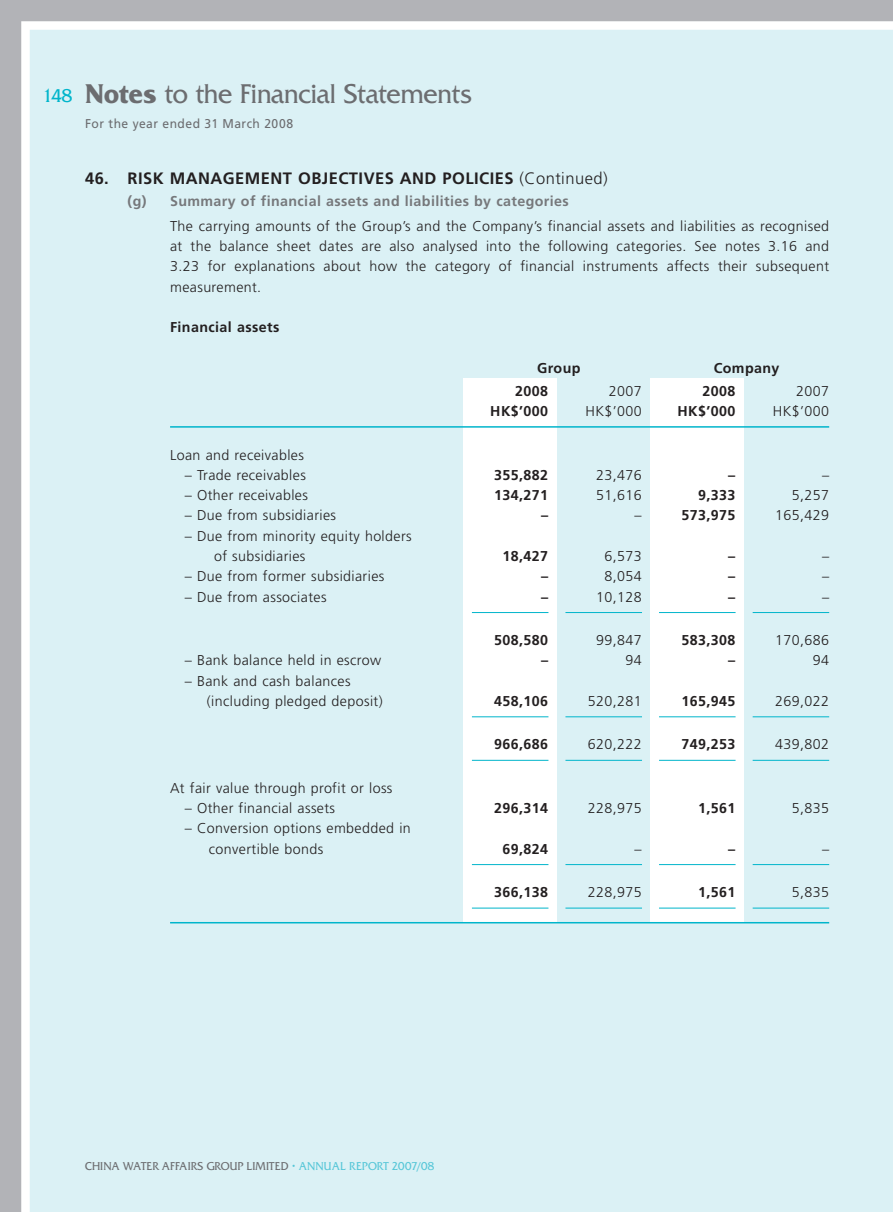
<style>
.page{position:relative;width:893px;height:1212px;background:#dbf1f5}
.page>*{position:absolute;margin:0;border:0;box-sizing:border-box;transform-origin:0 0}
.t1{font:28.5px "Friz Quadrata Std";letter-spacing:-.015em;color:#6c6d70;scale:.95 1}
.t2{font:19.5px "Friz Quadrata Std";color:#00b5cb;scale:.95 1}
.t3{font:700 16.5px "Frutiger LT Std";letter-spacing:.03em;color:#231f20}
.t4{font:300 14.25px/20.2px "Frutiger LT Std";letter-spacing:.03em;color:#231f20}
.t5{font:700 14.25px "Frutiger LT Std";letter-spacing:.03em;color:#231f20}
.t6{font:700 14.25px "Frutiger LT Std";letter-spacing:.03em;color:#76787b}
.t7{font:12.75px "Frutiger LT Std";letter-spacing:.04em;color:#6c6d70;scale:.95 1}
.t8{font:12px "Friz Quadrata Std";letter-spacing:.01em;color:#6c6d70;scale:.95 1}
.s1{font-weight:700}
.s2{font-weight:300}
.s3{color:#58c7d8}
</style>
<div class="page">
<div style="left:463px;top:378px;width:94px;height:544px;background:#fff"></div>
<div style="left:651px;top:378px;width:93px;height:544px;background:#fff"></div>
<hr style="left:170px;top:426px;width:659px;height:2px;background:#00b5cb">
<hr style="left:472px;top:612px;width:76px;height:1px;background:#00b5cb">
<hr style="left:565px;top:612px;width:77px;height:1px;background:#00b5cb">
<hr style="left:659px;top:612px;width:77px;height:1px;background:#00b5cb">
<hr style="left:753px;top:612px;width:76px;height:1px;background:#00b5cb">
<hr style="left:472px;top:716px;width:76px;height:1px;background:#00b5cb">
<hr style="left:565px;top:716px;width:77px;height:1px;background:#00b5cb">
<hr style="left:659px;top:716px;width:77px;height:1px;background:#00b5cb">
<hr style="left:753px;top:716px;width:76px;height:1px;background:#00b5cb">
<hr style="left:472px;top:760px;width:76px;height:1px;background:#00b5cb">
<hr style="left:565px;top:760px;width:77px;height:1px;background:#00b5cb">
<hr style="left:659px;top:760px;width:77px;height:1px;background:#00b5cb">
<hr style="left:753px;top:760px;width:76px;height:1px;background:#00b5cb">
<hr style="left:472px;top:864px;width:76px;height:1px;background:#00b5cb">
<hr style="left:565px;top:864px;width:77px;height:1px;background:#00b5cb">
<hr style="left:659px;top:864px;width:77px;height:1px;background:#00b5cb">
<hr style="left:753px;top:864px;width:76px;height:1px;background:#00b5cb">
<hr style="left:472px;top:908px;width:76px;height:1px;background:#00b5cb">
<hr style="left:565px;top:908px;width:77px;height:1px;background:#00b5cb">
<hr style="left:659px;top:908px;width:77px;height:1px;background:#00b5cb">
<hr style="left:753px;top:908px;width:76px;height:1px;background:#00b5cb">
<hr style="left:170px;top:922px;width:659px;height:1px;background:#00b5cb">
<h2 class="t2" style="left:42px;top:88px;width:33px">148</h2>
<h1 class="t1" style="left:85px;top:83px;width:409px"><span class="s1">Notes</span> to the Financial Statements</h1>
<p class="t7" style="left:85px;top:115px;width:221px">For the year ended 31 March 2008</p>
<p class="t3" style="left:85px;top:168px;width:524px">46. RISK MANAGEMENT OBJECTIVES AND POLICIES <span class="s2">(Continued)</span></p>
<p class="t6" style="left:128px;top:193px;width:443px">(g) Summary of financial assets and liabilities by categories</p>
<p class="t4" style="left:170px;top:217px;width:661px;text-align:justify">The carrying amounts of the Group’s and the Company’s financial assets and liabilities as recognised at the balance sheet dates are also analysed into the following categories. See notes 3.16 and 3.23 for explanations about how the category of financial instruments affects their subsequent measurement.</p>
<p class="t5" style="left:170px;top:319px;width:111px">Financial assets</p>
<p class="t5" style="left:537px;top:359px;width:45px">Group</p>
<p class="t5" style="left:714px;top:359px;width:67px">Company</p>
<p class="t5" style="left:515px;top:382px;width:34px">2008</p>
<p class="t4" style="left:609px;top:382px;width:34px">2007</p>
<p class="t5" style="left:702px;top:382px;width:34px">2008</p>
<p class="t4" style="left:796px;top:382px;width:34px">2007</p>
<p class="t5" style="left:490px;top:403px;width:59px">HK$’000</p>
<p class="t4" style="left:585px;top:403px;width:58px">HK$’000</p>
<p class="t5" style="left:677px;top:403px;width:59px">HK$’000</p>
<p class="t4" style="left:773px;top:403px;width:58px">HK$’000</p>
<p class="t4" style="left:170px;top:446px;width:135px">Loan and receivables</p>
<p class="t4" style="left:185px;top:466px;width:123px">– Trade receivables</p>
<p class="t5" style="left:494px;top:466px;width:55px">355,882</p>
<p class="t4" style="left:596px;top:466px;width:47px">23,476</p>
<p class="t5" style="left:728px;top:466px;width:9px">–</p>
<p class="t4" style="left:822px;top:466px;width:9px">–</p>
<p class="t4" style="left:185px;top:487px;width:125px">– Other receivables</p>
<p class="t5" style="left:494px;top:487px;width:55px">134,271</p>
<p class="t4" style="left:596px;top:487px;width:47px">51,616</p>
<p class="t5" style="left:698px;top:487px;width:39px">9,333</p>
<p class="t4" style="left:792px;top:487px;width:39px">5,257</p>
<p class="t4" style="left:185px;top:507px;width:153px">– Due from subsidiaries</p>
<p class="t5" style="left:541px;top:507px;width:9px">–</p>
<p class="t4" style="left:635px;top:507px;width:9px">–</p>
<p class="t5" style="left:681px;top:507px;width:55px">573,975</p>
<p class="t4" style="left:775px;top:507px;width:55px">165,429</p>
<p class="t4" style="left:214px;top:527px;width:199px;text-indent:-29px">– Due from minority equity holders of subsidiaries</p>
<p class="t5" style="left:503px;top:547px;width:47px">18,427</p>
<p class="t4" style="left:604px;top:547px;width:39px">6,573</p>
<p class="t5" style="left:728px;top:547px;width:9px">–</p>
<p class="t4" style="left:822px;top:547px;width:9px">–</p>
<p class="t4" style="left:185px;top:568px;width:201px">– Due from former subsidiaries</p>
<p class="t5" style="left:541px;top:568px;width:9px">–</p>
<p class="t4" style="left:604px;top:568px;width:39px">8,054</p>
<p class="t5" style="left:728px;top:568px;width:9px">–</p>
<p class="t4" style="left:822px;top:568px;width:9px">–</p>
<p class="t4" style="left:185px;top:588px;width:143px">– Due from associates</p>
<p class="t5" style="left:541px;top:588px;width:9px">–</p>
<p class="t4" style="left:596px;top:588px;width:47px">10,128</p>
<p class="t5" style="left:728px;top:588px;width:9px">–</p>
<p class="t4" style="left:822px;top:588px;width:9px">–</p>
<p class="t5" style="left:494px;top:631px;width:55px">508,580</p>
<p class="t4" style="left:596px;top:631px;width:47px">99,847</p>
<p class="t5" style="left:681px;top:631px;width:55px">583,308</p>
<p class="t4" style="left:775px;top:631px;width:55px">170,686</p>
<p class="t4" style="left:185px;top:652px;width:198px">– Bank balance held in escrow</p>
<p class="t5" style="left:541px;top:652px;width:9px">–</p>
<p class="t4" style="left:625px;top:652px;width:18px">94</p>
<p class="t5" style="left:728px;top:652px;width:9px">–</p>
<p class="t4" style="left:813px;top:652px;width:18px">94</p>
<p class="t4" style="left:207px;top:672px;width:177px;text-indent:-22px">– Bank and cash balances (including pledged deposit)</p>
<p class="t5" style="left:494px;top:692px;width:55px">458,106</p>
<p class="t4" style="left:588px;top:692px;width:55px">520,281</p>
<p class="t5" style="left:681px;top:692px;width:55px">165,945</p>
<p class="t4" style="left:775px;top:692px;width:55px">269,022</p>
<p class="t5" style="left:494px;top:736px;width:55px">966,686</p>
<p class="t4" style="left:588px;top:736px;width:55px">620,222</p>
<p class="t5" style="left:681px;top:736px;width:55px">749,253</p>
<p class="t4" style="left:775px;top:736px;width:55px">439,802</p>
<p class="t4" style="left:170px;top:779px;width:224px">At fair value through profit or loss</p>
<p class="t4" style="left:185px;top:799px;width:152px">– Other financial assets</p>
<p class="t5" style="left:494px;top:799px;width:55px">296,314</p>
<p class="t4" style="left:588px;top:799px;width:55px">228,975</p>
<p class="t5" style="left:698px;top:799px;width:39px">1,561</p>
<p class="t4" style="left:792px;top:799px;width:39px">5,835</p>
<p class="t4" style="left:209px;top:820px;width:203px;text-indent:-24px">– Conversion options embedded in convertible bonds</p>
<p class="t5" style="left:503px;top:840px;width:47px">69,824</p>
<p class="t4" style="left:635px;top:840px;width:9px">–</p>
<p class="t5" style="left:728px;top:840px;width:9px">–</p>
<p class="t4" style="left:822px;top:840px;width:9px">–</p>
<p class="t5" style="left:494px;top:883px;width:55px">366,138</p>
<p class="t4" style="left:588px;top:883px;width:55px">228,975</p>
<p class="t5" style="left:698px;top:883px;width:39px">1,561</p>
<p class="t4" style="left:792px;top:883px;width:39px">5,835</p>
<p class="t8" style="left:85px;top:1161px;width:369px">CHINA WATER AFFAIRS GROUP LIMITED <span class="s3">• ANNUAL REPORT 2007/08</span></p>
</div>
